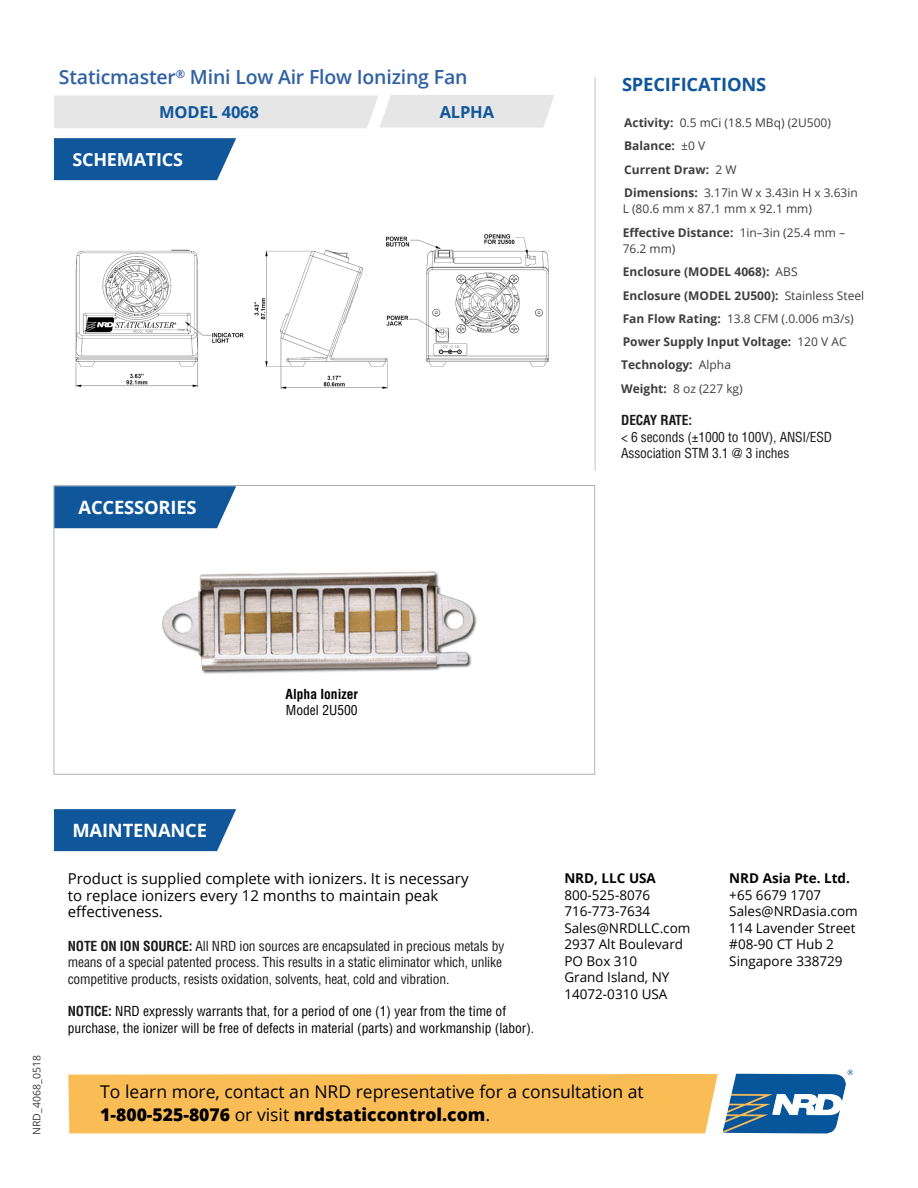
<style>
.page{position:relative;width:918px;height:1188px;background:#fff}
.page>*{position:absolute;margin:0;border:0;box-sizing:border-box;transform-origin:0 0}
.BACK_PAGE_PRODUCT_TI{font:600 19.5px "Open Sans";letter-spacing:-.01em;color:#3061a3}
.t1{font:700 18.45px "Open Sans";letter-spacing:-.01em;color:#fff}
.t2{font:700 18.45px "Open Sans";letter-spacing:-.01em;color:#10569b}
.t3{font:700 18px "Open Sans";letter-spacing:-.01em;color:#fff}
.t4{font:17.55px/23px "Open Sans";color:#000}
.t5{font:700 16.5px "Open Sans";letter-spacing:-.01em;color:#10569b}
.t6{font:15px/16.5px "Open Sans";color:#000}
.t7{font:condensed 13.5px/16.5px "Helvetica";letter-spacing:-.01em;color:#1a1a1a}
.t8{font:13.5px/16.5px "Open Sans";color:#000}
.t9{font:condensed 13.5px/16.5px "Helvetica";color:#000}
.t10{font:700 condensed 13.5px/16.5px "Helvetica";color:#000}
.t11{font:12px/16.5px "Open Sans";color:#3e3e3f}
.t12{font:700 12px "Open Sans";color:#3e3e3f}
.t13{font:10.5px "Open Sans";color:#3e3e3f}
.s1{font-weight:700}
.s2{font-weight:400}
.s3{font-weight:700;color:#1a1a1a}
.s4{font-weight:800}
</style>
<div class="page">
<div style="left:56px;top:487px;width:180px;height:41px;background:#10569b"></div>
<svg style="left:54px;top:809px;width:182px;height:42px;background:#1d5fa0"></svg>
<svg style="left:54px;top:138px;width:182px;height:42px;background:#1d5fa0"></svg>
<div style="left:54px;top:95px;width:500px;height:33px;background:#e6e6e6"></div>
<div style="left:54px;top:485px;width:541px;height:290px;border:1px solid #b3b3b3"></div>
<div style="left:68px;top:1074px;width:650px;height:59px;background:#fabd56"></div>
<img style="left:723px;top:1069px;width:130px;height:65px">
<hr style="left:595px;top:77px;width:1px;height:394px;background:#ccc">
<img style="left:162px;top:571px;width:315px;height:103px">
<img style="left:75px;top:234px;width:474px;height:155px">
<p class="BACK_PAGE_PRODUCT_TI" style="left:59px;top:64px;width:410px">Staticmaster<sup>®</sup> Mini Low Air Flow Ionizing Fan</p>
<p class="t2" style="left:622px;top:71px;width:146px">SPECIFICATIONS</p>
<p class="t11" style="left:624px;top:114px;width:208px"><span class="s1">Activity:</span> 0.5 mCi (18.5 MBq) (2U500)</p>
<p class="t12" style="left:624px;top:138px;width:83px">Balance: <span class="s2">±0 V</span></p>
<p class="t12" style="left:624px;top:161px;width:114px">Current Draw: <span class="s2">2 W</span></p>
<p class="t11" style="left:623px;top:184px;width:237px"><span class="s1">Dimensions:</span> 3.17in W x 3.43in H x 3.63in<br>L (80.6 mm x 87.1 mm x 92.1 mm)</p>
<p class="t11" style="left:623px;top:224px;width:224px"><span class="s1">Effective Distance:</span> 1in–3in (25.4 mm –<br>76.2 mm)</p>
<p class="t12" style="left:623px;top:264px;width:176px">Enclosure (MODEL 4068): <span class="s2">ABS</span></p>
<p class="t12" style="left:623px;top:287px;width:243px">Enclosure (MODEL 2U500): <span class="s2">Stainless Steel</span></p>
<p class="t11" style="left:623px;top:310px;width:233px"><span class="s1">Fan Flow Rating:</span> 13.8 CFM (.0.006 m3/s)</p>
<p class="t12" style="left:623px;top:333px;width:225px">Power Supply Input Voltage: <span class="s2">120 V AC</span></p>
<p class="t12" style="left:621px;top:357px;width:111px">Technology: <span class="s2">Alpha</span></p>
<p class="t11" style="left:621px;top:380px;width:123px"><span class="s1">Weight:</span> 8 oz (227 kg)</p>
<p class="t7" style="left:621px;top:412px;width:212px"><span class="s1">DECAY RATE:<br></span>&lt; 6 seconds (±1000 to 100V), ANSI/ESD<br>Association STM 3.1 @ 3 inches</p>
<p class="t5" style="left:159px;top:101px;width:101px">MODEL 4068</p>
<p class="t5" style="left:440px;top:100px;width:56px">ALPHA</p>
<p class="t3" style="left:72px;top:147px;width:112px">SCHEMATICS</p>
<p class="t1" style="left:79px;top:495px;width:120px">ACCESSORIES</p>
<p class="t10" style="left:286px;top:686px;width:74px">Alpha Ionizer<br><span class="s2">Model 2U500</span></p>
<p class="t13" style="left:29px;top:1135px;width:81px;rotate:-90deg">NRD_4068_0518</p>
<p class="t1" style="left:72px;top:817px;width:136px">MAINTENANCE</p>
<p class="t6" style="left:68px;top:870px;width:402px">Product is supplied complete with ionizers. It is necessary to replace ionizers every 12 months to maintain peak effectiveness.</p>
<p class="t8" style="left:564px;top:870px;width:128px"><span class="s1">NRD, LLC USA<br></span>800-525-8076<br>716-773-7634<br>Sales@NRDLLC.com<br>2937 Alt Boulevard<br>PO Box 310<br>Grand Island, NY<br>14072-0310 USA</p>
<p class="t8" style="left:729px;top:870px;width:130px"><span class="s1">NRD Asia Pte. Ltd. </span>+65 6679 1707<br>Sales@NRDasia.com<br>114 Lavender Street #08-90 CT Hub 2<br>Singapore 338729</p>
<p class="t7" style="left:68px;top:937px;width:438px"><span class="s1">NOTE ON ION SOURCE:</span> All NRD ion sources are encapsulated in precious metals by means of a special patented process. This results in a static eliminator which, unlike competitive products, resists oxidation, solvents, heat, cold and vibration.</p>
<p class="t9" style="left:68px;top:1003px;width:468px"><span class="s3">NOTICE:</span> NRD expressly warrants that, for a period of one (1) year from the time of purchase, the ionizer will be free of defects in material (parts) and workmanship (labor).</p>
<p class="t4" style="left:100px;top:1080px;width:545px">To learn more, contact an NRD representative for a consultation at<br><span class="s4">1-800-525-8076</span> or visit <span class="s4">nrdstaticcontrol.com</span>.</p>
</div>
